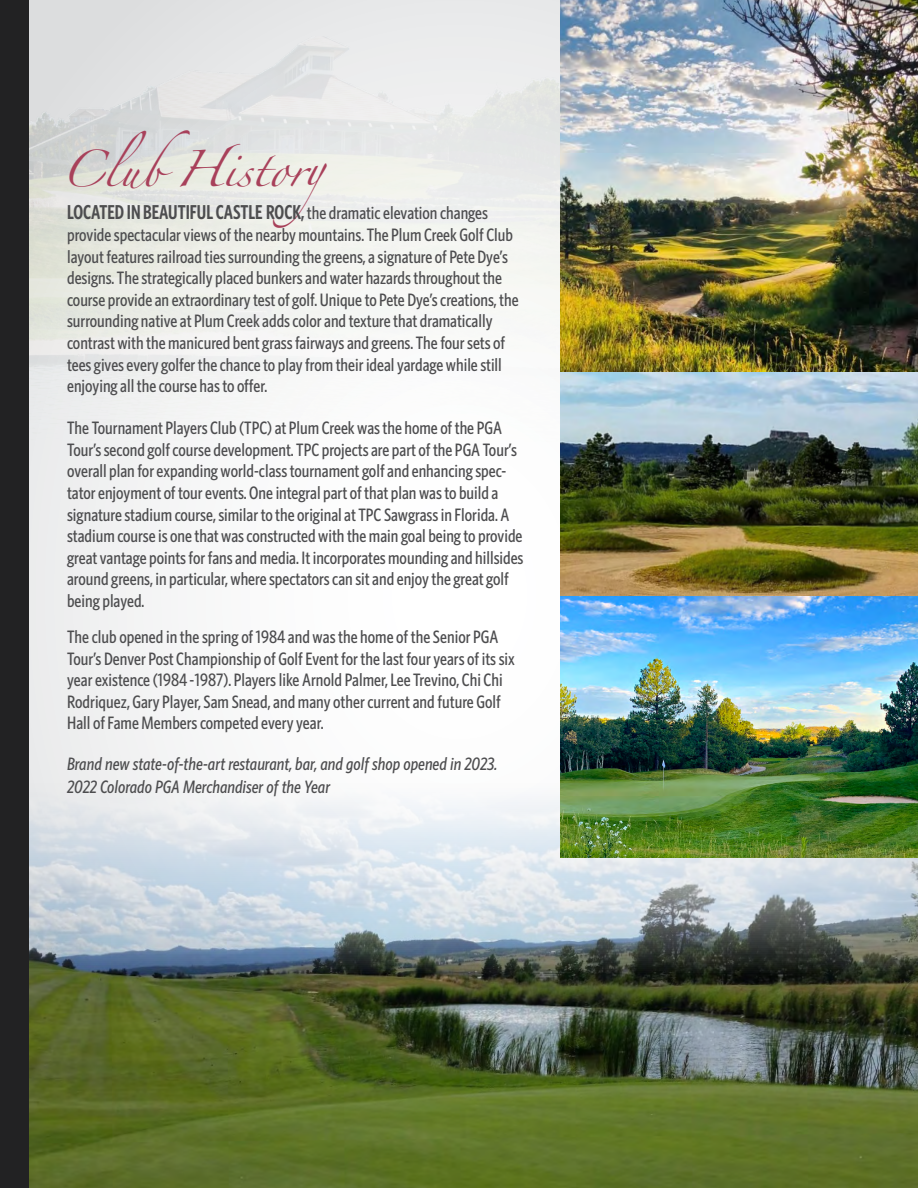
<style>
.page{position:relative;width:918px;height:1188px;background:#fff}
.page>*{position:absolute;margin:0;border:0;box-sizing:border-box;transform-origin:0 0}
.t1{font:33px "Zapfino";color:#a8405a}
.t2{font:600 20.1px "Whitney Condensed";color:#4d4d4f;scale:.89 1}
.t3{font:500 18px/21.6px "Whitney Condensed";color:#4d4d4f}
.t4{font:italic 500 18px/23.4px "Whitney Condensed";color:#4d4d4f}
.s1{font-size:39.6px}
.s2{font-weight:500;font-size:18px}
</style>
<div class="page">
<svg style="left:29px;top:0;width:532px;height:744px"></svg>
<img style="left:29px;top:744px;width:889px;height:444px">
<img style="left:29px;top:36px;width:532px;height:405px">
<img style="left:561px;top:0;width:357px;height:373px">
<img style="left:917px;top:0;width:1px;height:119px">
<img style="left:561px;top:373px;width:357px;height:485px">
<div style="left:0;top:0;width:29px;height:1188px;background:#222223"></div>
<h1 class="t1" style="left:61px;top:155px;width:300px">ClubHistor<span class="s1">y</span></h1>
<p class="t2" style="left:67px;top:199px;width:474px">LOCATED IN BEAUTIFUL CASTLE ROCK, <span class="s2">the dramatic elevation changes</span></p>
<p class="t3" style="left:67px;top:223px;width:453px">provide spectacular views of the nearby mountains. The Plum Creek Golf Club layout features railroad ties surrounding the greens, a signature of Pete Dye’s designs. The strategically placed bunkers and water hazards throughout the course provide an extraordinary test of golf. Unique to Pete Dye’s creations, the surrounding native at Plum Creek adds color and texture that dramatically contrast with the manicured bent grass fairways and greens. The four sets of tees gives every golfer the chance to play from their ideal yardage while still enjoying all the course has to offer.</p>
<p class="t3" style="left:67px;top:416px;width:458px">The Tournament Players Club (TPC) at Plum Creek was the home of the PGA Tour’s second golf course development. TPC projects are part of the PGA Tour’s overall plan for expanding world-class tournament golf and enhancing spec&shy;tator enjoyment of tour events. One integral part of that plan was to build a signature stadium course, similar to the original at TPC Sawgrass in Florida. A stadium course is one that was constructed with the main goal being to provide great vantage points for fans and media. It incorporates mounding and hillsides around greens, in particular, where spectators can sit and enjoy the great golf being played.</p>
<p class="t3" style="left:67px;top:625px;width:449px">The club opened in the spring of 1984 and was the home of the Senior PGA Tour’s Denver Post Championship of Golf Event for the last four years of its six year existence (1984 -1987). Players like Arnold Palmer, Lee Trevino, Chi Chi Rodriquez, Gary Player, Sam Snead, and many other current and future Golf Hall of Fame Members competed every year.</p>
<p class="t4" style="left:67px;top:751px;width:432px">Brand new state-of-the-art restaurant, bar, and golf shop opened in 2023.<br>2022 Colorado PGA Merchandiser of the Year</p>
</div>
